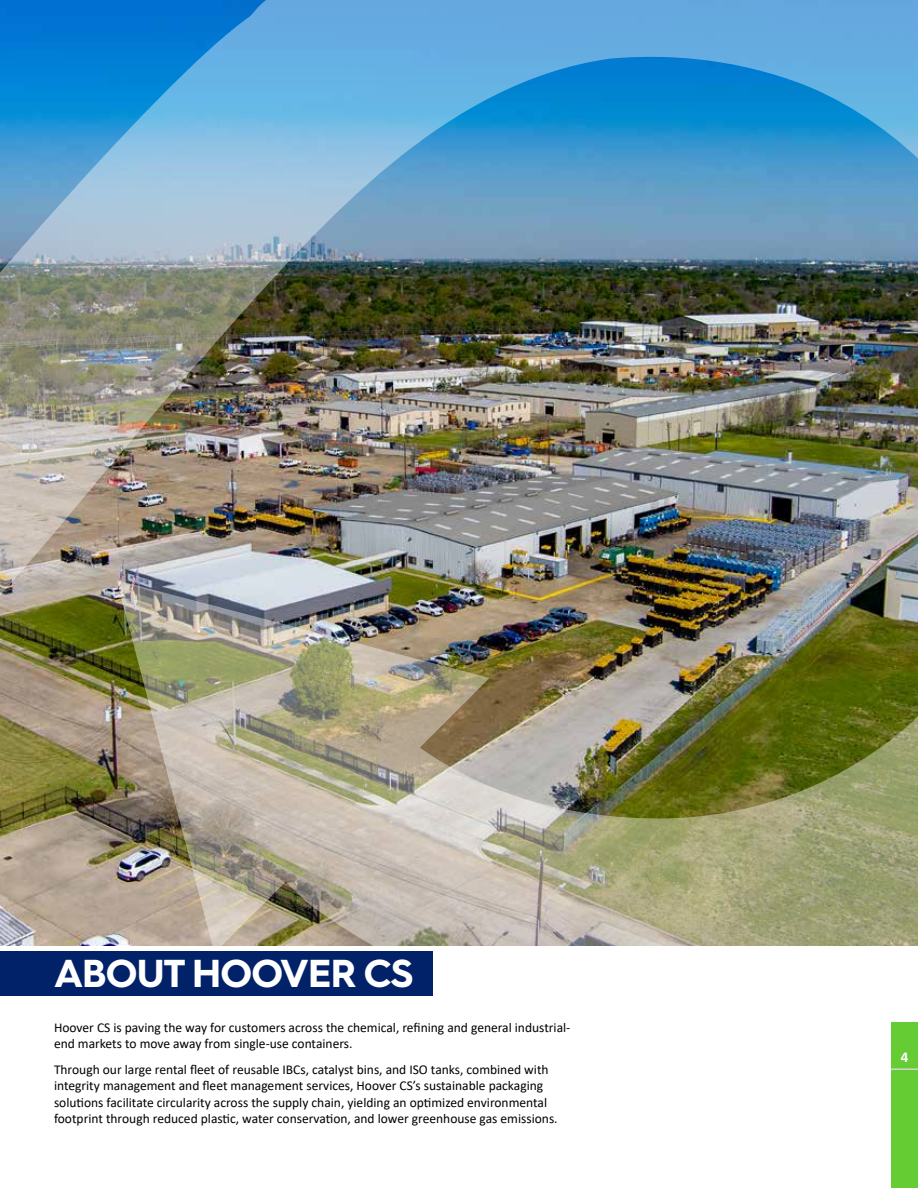
<style>
.page{position:relative;width:918px;height:1188px;background:#fff}
.page>*{position:absolute;margin:0;border:0;box-sizing:border-box;transform-origin:0 0}
.t1{font:700 39px "Hurme Geometric Sans 3";letter-spacing:-.02em;color:#fff}
.t2{font:700 15px "Calibri";color:#fff}
.t3{font:13.5px/16.5px "Calibri";color:#000}
</style>
<div class="page">
<div style="left:891px;top:1022px;width:27px;height:166px;background:#6c3"></div>
<hr style="left:891px;top:1068px;width:27px;height:2px;background:#d2d3d4">
<img style="left:0;top:0;width:918px;height:996px">
<div style="left:0;top:951px;width:433px;height:44px;background:#012269"></div>
<h1 class="t1" style="left:54px;top:946px;width:361px">ABOUT HOOVER CS</h1>
<p class="t3" style="left:54px;top:1019px;width:518px">Hoover CS is paving the way for customers across the chemical, refining and general industrial&shy;end markets to move away from single-use containers.</p>
<p class="t3" style="left:54px;top:1061px;width:505px">Through our large rental fleet of reusable IBCs, catalyst bins, and ISO tanks, combined with integrity management and fleet management services, Hoover CS’s sustainable packaging solutions facilitate circularity across the supply chain, yielding an optimized environmental footprint through reduced plastic, water conservation, and lower greenhouse gas emissions.</p>
<p class="t2" style="left:901px;top:1048px;width:9px">4</p>
</div>
